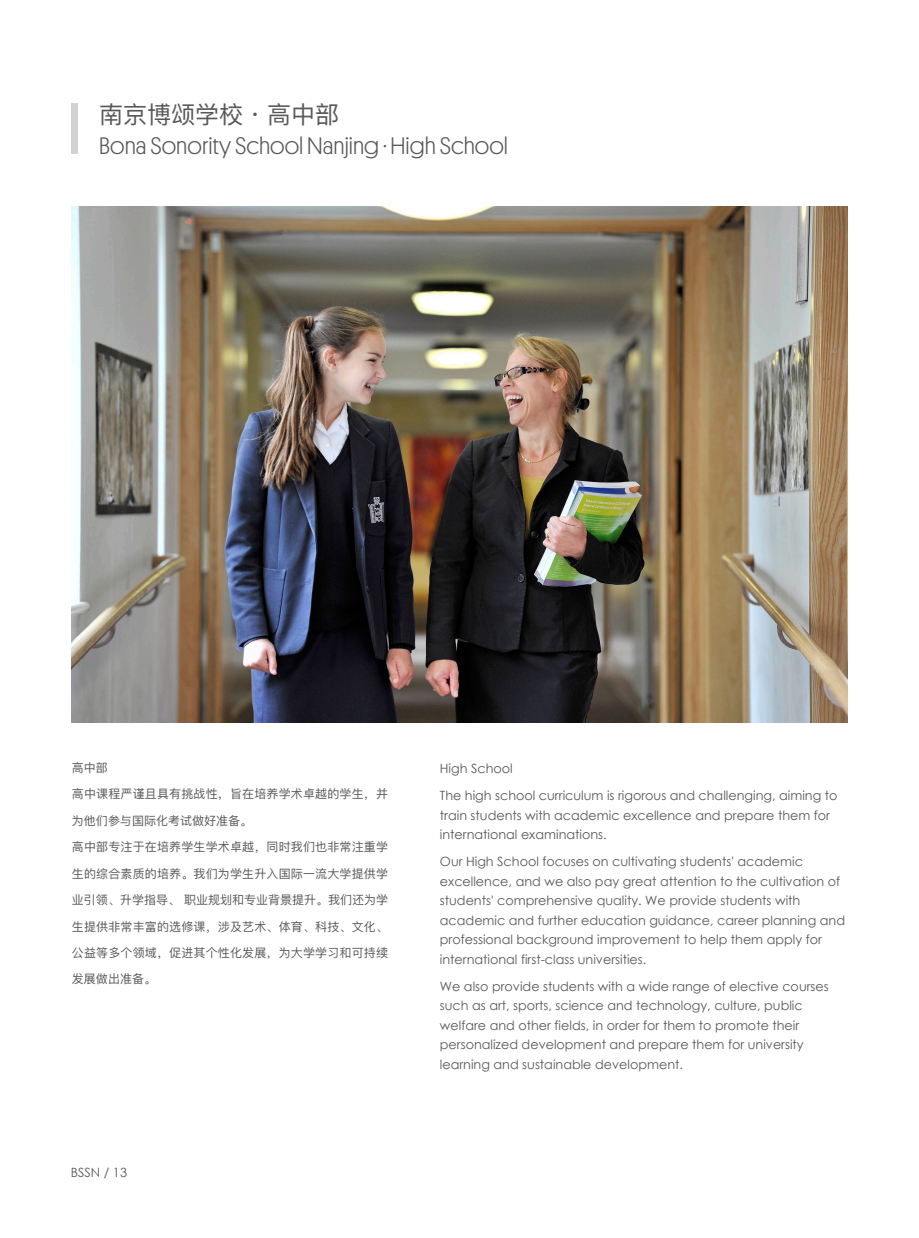
<style>
.page{position:relative;width:919px;height:1238px;background:#fff}
.page>*{position:absolute;margin:0;border:0;box-sizing:border-box;transform-origin:0 0}
.t1{font:300 24px "Platform";color:#57585a}
.t2{font:24px "Ping Fang SC";color:#57585a}
.t3{font:12.75px/19.5px "Century Gothic";color:#57585a}
.t4{font:12px/26.4px "Ping Fang SC";letter-spacing:.015em;color:#57585a}
</style>
<div class="page">
<img style="left:72px;top:206px;width:775px;height:516px">
<div style="left:71px;top:103px;width:7px;height:51px;background:#d1d2d4"></div>
<h1 class="t2" style="left:99px;top:99px;width:242px">南京博颂学校・高中部</h1>
<h1 class="t1" style="left:99px;top:129px;width:410px">Bona Sonority School Nanjing · High School</h1>
<p class="t4" style="left:72px;top:754px;width:37px">高中部</p>
<p class="t4" style="left:72px;top:780px;width:317px">高中课程严谨且具有挑战性，旨在培养学术卓越的学生，并</p>
<p class="t4" style="left:72px;top:807px;width:317px">为他们参与国际化考试做好准备。<br>高中部专注于在培养学生学术卓越，同时我们也非常注重学</p>
<p class="t4" style="left:72px;top:860px;width:317px">生的综合素质的培养。我们为学生升入国际一流大学提供学</p>
<p class="t4" style="left:72px;top:886px;width:318px">业引领、升学指导、 职业规划和专业背景提升。我们还为学</p>
<p class="t4" style="left:72px;top:912px;width:317px">生提供非常丰富的选修课，涉及艺术、体育、科技、文化、公益等多个领域，促进其个性化发展，为大学学习和可持续</p>
<p class="t4" style="left:72px;top:965px;width:85px">发展做出准备。</p>
<p class="t3" style="left:71px;top:1162px;width:58px">BSSN / 13</p>
<p class="t3" style="left:440px;top:754px;width:399px;line-height:27px">High School<br>The high school curriculum is rigorous and challenging, aiming to</p>
<p class="t3" style="left:440px;top:805px;width:391px">train students with academic excellence and prepare them for international examinations.</p>
<p class="t3" style="left:440px;top:851px;width:406px">Our High School focuses on cultivating students' academic excellence, and we also pay great attention to the cultivation of students' comprehensive quality. We provide students with academic and further education guidance, career planning and professional background improvement to help them apply for international first-class universities.</p>
<p class="t3" style="left:440px;top:976px;width:390px">We also provide students with a wide range of elective courses such as art, sports, science and technology, culture, public welfare and other fields, in order for them to promote their personalized development and prepare them for university learning and sustainable development.</p>
</div>
